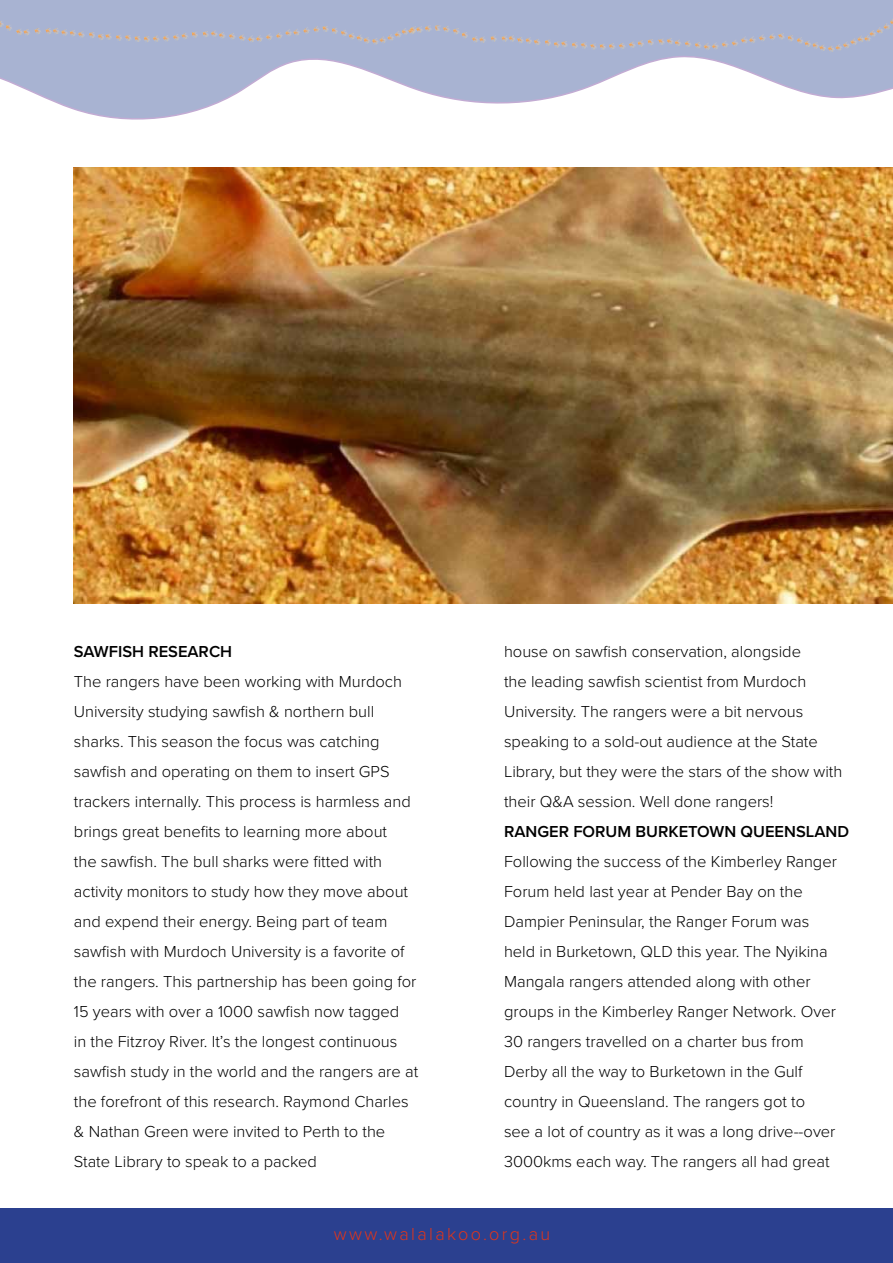
<style>
.page{position:relative;width:893px;height:1263px;background:#fff}
.page>*{position:absolute;margin:0;border:0;box-sizing:border-box;transform-origin:0 0}
.t1{font:300 18px "Proxima Nova";letter-spacing:.13em;color:#e0351b}
.t2{font:300 16.5px/30px "Proxima Nova";color:#000}
.t3{font:600 16.5px "Proxima Nova";color:#000}
</style>
<div class="page">
<svg style="left:0;top:0;width:893px;height:120px"></svg>
<div style="left:0;top:1209px;width:893px;height:54px;background:#2b408f"></div>
<img style="left:74px;top:168px;width:819px;height:436px">
<svg style="left:0;top:18px;width:893px;height:35px;background:#aab3ce"></svg>
<p class="t3" style="left:74px;top:639px;width:160px">SAWFISH RESEARCH</p>
<p class="t2" style="left:74px;top:666px;width:346px">The rangers have been working with Murdoch University studying sawfish &amp; northern bull sharks. This season the focus was catching sawfish and operating on them to insert GPS trackers internally. This process is harmless and brings great benefits to learning more about<br>the sawfish. The bull sharks were fitted with activity monitors to study how they move about and expend their energy. Being part of team sawfish with Murdoch University is a favorite of the rangers. This partnership has been going for 15 years with over a 1000 sawfish now tagged<br>in the Fitzroy River. It’s the longest continuous sawfish study in the world and the rangers are at the forefront of this research. Raymond Charles &amp; Nathan Green were invited to Perth to the State Library to speak to a packed</p>
<p class="t2" style="left:504px;top:636px;width:340px">house on sawfish conservation, alongside<br>the leading sawfish scientist from Murdoch University. The rangers were a bit nervous speaking to a sold-out audience at the State Library, but they were the stars of the show with their Q&amp;A session. Well done rangers!</p>
<p class="t3" style="left:504px;top:819px;width:346px">RANGER FORUM BURKETOWN QUEENSLAND</p>
<p class="t2" style="left:504px;top:846px;width:334px">Following the success of the Kimberley Ranger Forum held last year at Pender Bay on the Dampier Peninsular, the Ranger Forum was held in Burketown, QLD this year. The Nyikina Mangala rangers attended along with other groups in the Kimberley Ranger Network. Over 30 rangers travelled on a charter bus from Derby all the way to Burketown in the Gulf country in Queensland. The rangers got to<br>see a lot of country as it was a long drive--over 3000kms each way. The rangers all had great</p>
<p class="t1" style="left:334px;top:1221px;width:218px">www.walalakoo.org.au</p>
</div>
